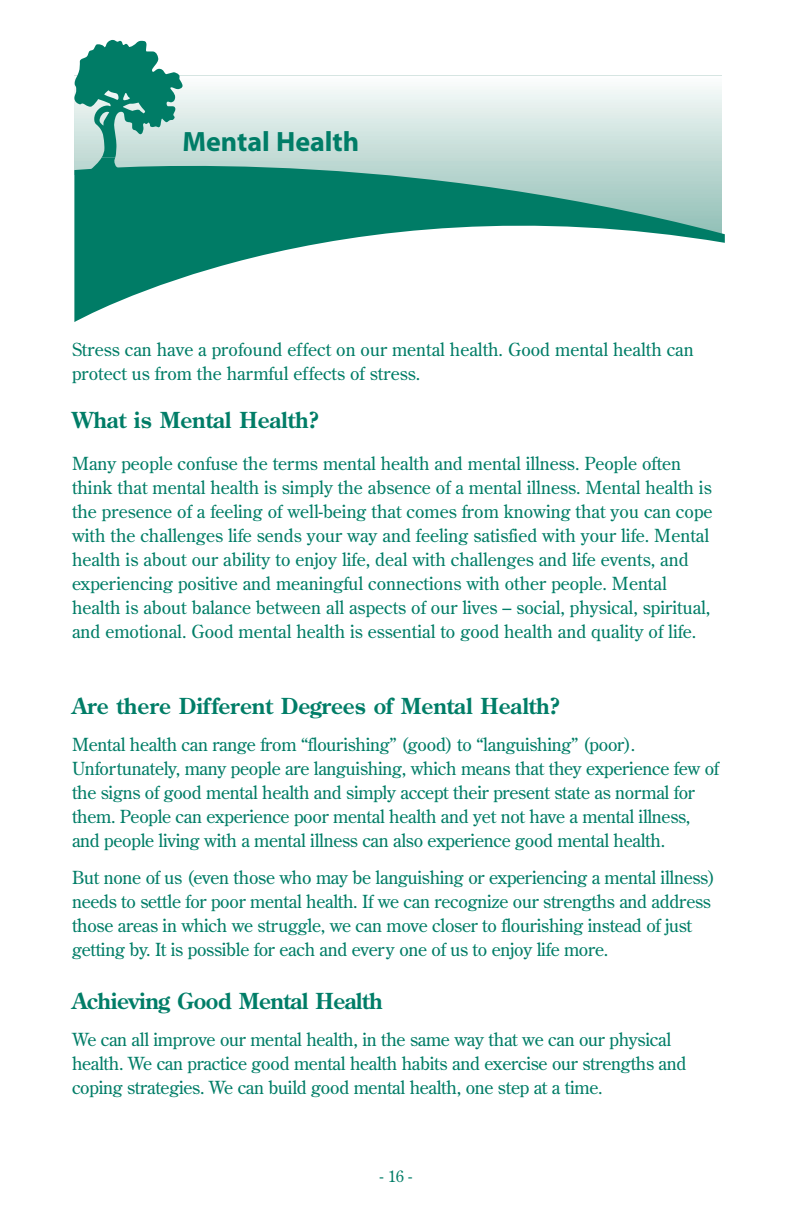
<style>
.page{position:relative;width:792px;height:1224px;background:#fff}
.page>*{position:absolute;margin:0;border:0;box-sizing:border-box;transform-origin:0 0}
.t1{font:700 28px "Myriad Pro";color:#007d67}
.t2{font:700 22px "Century Old Style Std";color:#007d67}
.t3{font:700 22px "Century Old Style Std";letter-spacing:-.02em;color:#007d67}
.t4{font:18px/24px "Century Old Style Std";letter-spacing:-.015em;color:#007d67}
.t5{font:16px "Century Old Style Std";color:#007d67}
</style>
<div class="page">
<div style="left:74px;top:76px;width:648px;height:82px;background:#c3dcd6"></div>
<div style="left:74px;top:76px;width:648px;height:77px;background:#c7ddd8"></div>
<div style="left:74px;top:76px;width:648px;height:69px;background:#cbe0da"></div>
<div style="left:74px;top:76px;width:648px;height:64px;background:#cee3de"></div>
<div style="left:74px;top:76px;width:648px;height:58px;background:#d2e5e1"></div>
<div style="left:74px;top:76px;width:648px;height:53px;background:#d6e7e3"></div>
<div style="left:74px;top:76px;width:648px;height:45px;background:#dbebe8"></div>
<div style="left:74px;top:76px;width:648px;height:41px;background:#dfece9"></div>
<div style="left:74px;top:76px;width:648px;height:37px;background:#e3eeeb"></div>
<div style="left:74px;top:76px;width:648px;height:30px;background:#e7f0ee"></div>
<div style="left:74px;top:76px;width:648px;height:24px;background:#ebf4f2"></div>
<div style="left:74px;top:76px;width:648px;height:17px;background:#f0f6f5"></div>
<div style="left:74px;top:76px;width:648px;height:12px;background:#f4f9f7"></div>
<div style="left:74px;top:76px;width:648px;height:8px;background:#f8fbfa"></div>
<hr style="left:74px;top:76px;width:648px;height:1px;background:#fdfefe">
<svg style="left:74px;top:40px;width:109px;height:126px"></svg>
<svg style="left:74px;top:166px;width:651px;height:156px"></svg>
<h1 class="t1" style="left:182px;top:131px;width:178px">Mental Health</h1>
<p class="t4" style="left:72px;top:338px;width:623px">Stress can have a profound effect on our mental health. Good mental health can protect us from the harmful effects of stress.</p>
<p class="t2" style="left:72px;top:411px;width:249px">What is Mental Health?</p>
<p class="t4" style="left:72px;top:452px;width:642px">Many people confuse the terms mental health and mental illness. People often think that mental health is simply the absence of a mental illness. Mental health is the presence of a feeling of well-being that comes from knowing that you can cope with the challenges life sends your way and feeling satisfied with your life. Mental health is about our ability to enjoy life, deal with challenges and life events, and experiencing positive and meaningful connections with other people. Mental health is about balance between all aspects of our lives – social, physical, spiritual, and emotional. Good mental health is essential to good health and quality of life.</p>
<p class="t2" style="left:72px;top:697px;width:490px">Are there Different Degrees of Mental Health?</p>
<p class="t4" style="left:72px;top:733px;width:649px">Mental health can range from “flourishing” (good) to “languishing” (poor).<br>Unfortunately, many people are languishing, which means that they experience few of the signs of good mental health and simply accept their present state as normal for them. People can experience poor mental health and yet not have a mental illness, and people living with a mental illness can also experience good mental health.</p>
<p class="t4" style="left:72px;top:866px;width:645px">But none of us (even those who may be languishing or experiencing a mental illness) needs to settle for poor mental health. If we can recognize our strengths and address those areas in which we struggle, we can move closer to flourishing instead of just getting by. It is possible for each and every one of us to enjoy life more.</p>
<p class="t3" style="left:72px;top:992px;width:312px">Achieving Good Mental Health</p>
<p class="t4" style="left:72px;top:1028px;width:616px">We can all improve our mental health, in the same way that we can our physical health. We can practice good mental health habits and exercise our strengths and coping strategies. We can build good mental health, one step at a time.</p>
<p class="t5" style="left:380px;top:1170px;width:34px">- 16 -</p>
</div>
